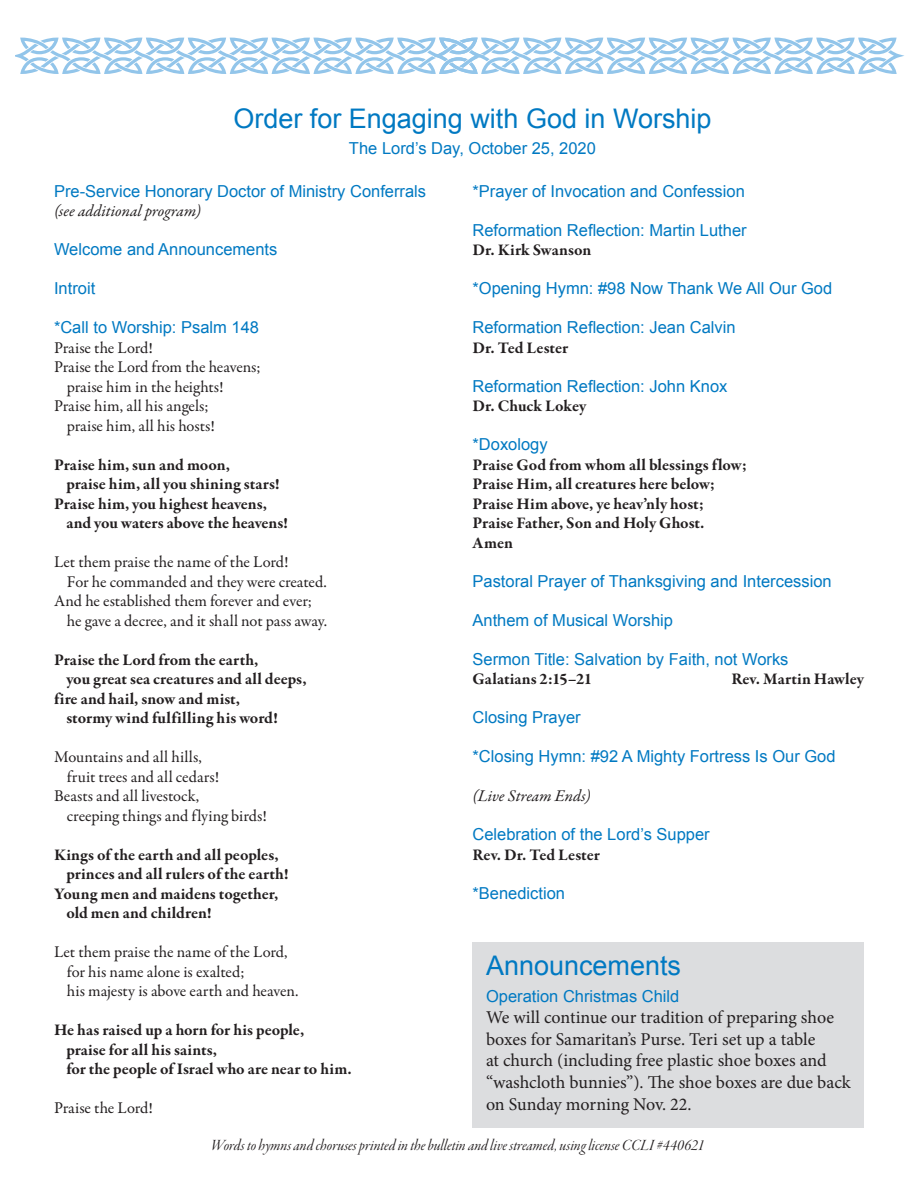
<style>
.page{position:relative;width:918px;height:1188px;background:#fff}
.page>*{position:absolute;margin:0;border:0;box-sizing:border-box;transform-origin:0 0}
.Heading{font:27px "Arial";color:#0079c2}
.t1{font:18px/21.6px "Minion Pro";letter-spacing:-.005em;color:#231f20}
.Body_Copy{font:700 16.5px "Garamond Premr Pro";color:#231f20}
.Subheading{font:16.5px "Arial";color:#0079c2}
.Body_Copy-2{font:16.5px "Garamond Premr Pro";color:#231f20}
.Body_Copy-3{font:16.5px "Garamond Premr Pro It Disp";color:#231f20}
.Body_Copy-4{font:italic 16.5px "Garamond Premr Pro";color:#231f20}
</style>
<div class="page">
<svg style="left:15px;top:37px;width:889px;height:37px"></svg>
<div style="left:472px;top:942px;width:392px;height:186px;background:#dcdddf"></div>
<p class="Heading" style="left:233px;top:100px;width:480px">Order for Engaging with God in Worship</p>
<p class="Subheading" style="left:349px;top:137px;width:249px">The Lord’s Day, October 25, 2020</p>
<p class="Subheading" style="left:54px;top:180px;width:374px">Pre-Service Honorary Doctor of Ministry Conferrals</p>
<p class="Body_Copy-4" style="left:54px;top:201px;width:149px">(see additional program)</p>
<p class="Subheading" style="left:54px;top:239px;width:225px">Welcome and Announcements</p>
<p class="Subheading" style="left:54px;top:278px;width:43px">Introit</p>
<p class="Subheading" style="left:54px;top:317px;width:207px">*Call to Worship: Psalm 148</p>
<p class="Body_Copy-2" style="left:54px;top:338px;width:100px">Praise the Lord!</p>
<p class="Body_Copy-2" style="left:54px;top:357px;width:208px">Praise the Lord from the heavens;</p>
<p class="Body_Copy-2" style="left:67px;top:377px;width:158px">praise him in the heights!</p>
<p class="Body_Copy-2" style="left:54px;top:396px;width:156px">Praise him, all his angels;</p>
<p class="Body_Copy-2" style="left:67px;top:416px;width:149px">praise him, all his hosts!</p>
<p class="Body_Copy" style="left:54px;top:454px;width:177px">Praise him, sun and moon,</p>
<p class="Body_Copy" style="left:66px;top:474px;width:215px">praise him, all you shining stars!</p>
<p class="Body_Copy" style="left:54px;top:493px;width:215px">Praise him, you highest heavens,</p>
<p class="Body_Copy" style="left:66px;top:513px;width:223px">and you waters above the heavens!</p>
<p class="Body_Copy-2" style="left:54px;top:552px;width:236px">Let them praise the name of the Lord!</p>
<p class="Body_Copy-2" style="left:67px;top:572px;width:262px">For he commanded and they were created.</p>
<p class="Body_Copy-2" style="left:54px;top:591px;width:260px">And he established them forever and ever;</p>
<p class="Body_Copy-2" style="left:67px;top:611px;width:262px">he gave a decree, and it shall not pass away.</p>
<p class="Body_Copy" style="left:54px;top:649px;width:206px">Praise the Lord from the earth,</p>
<p class="Body_Copy" style="left:66px;top:669px;width:242px">you great sea creatures and all deeps,</p>
<p class="Body_Copy" style="left:54px;top:688px;width:188px">fire and hail, snow and mist,</p>
<p class="Body_Copy" style="left:66px;top:708px;width:213px">stormy wind fulfilling his word!</p>
<p class="Body_Copy-2" style="left:54px;top:747px;width:149px">Mountains and all hills,</p>
<p class="Body_Copy-2" style="left:67px;top:767px;width:154px">fruit trees and all cedars!</p>
<p class="Body_Copy-2" style="left:54px;top:786px;width:147px">Beasts and all livestock,</p>
<p class="Body_Copy-2" style="left:67px;top:806px;width:201px">creeping things and flying birds!</p>
<p class="Body_Copy" style="left:54px;top:844px;width:226px">Kings of the earth and all peoples,</p>
<p class="Body_Copy" style="left:66px;top:864px;width:224px">princes and all rulers of the earth!</p>
<p class="Body_Copy" style="left:54px;top:883px;width:226px">Young men and maidens together,</p>
<p class="Body_Copy" style="left:66px;top:903px;width:147px">old men and children!</p>
<p class="Body_Copy-2" style="left:54px;top:942px;width:235px">Let them praise the name of the Lord,</p>
<p class="Body_Copy-2" style="left:67px;top:962px;width:179px">for his name alone is exalted;</p>
<p class="Body_Copy-2" style="left:67px;top:981px;width:233px">his majesty is above earth and heaven.</p>
<p class="Body_Copy" style="left:54px;top:1020px;width:252px">He has raised up a horn for his people,</p>
<p class="Body_Copy" style="left:66px;top:1039px;width:152px">praise for all his saints,</p>
<p class="Body_Copy" style="left:66px;top:1059px;width:287px">for the people of Israel who are near to him.</p>
<p class="Body_Copy-2" style="left:54px;top:1098px;width:100px">Praise the Lord!</p>
<p class="Subheading" style="left:472px;top:180px;width:274px">*Prayer of Invocation and Confession</p>
<p class="Subheading" style="left:472px;top:219px;width:276px">Reformation Reflection: Martin Luther</p>
<p class="Body_Copy" style="left:472px;top:240px;width:120px">Dr. Kirk Swanson</p>
<p class="Subheading" style="left:472px;top:278px;width:361px">*Opening Hymn: #98 Now Thank We All Our God</p>
<p class="Subheading" style="left:472px;top:317px;width:265px">Reformation Reflection: Jean Calvin</p>
<p class="Body_Copy" style="left:472px;top:337px;width:97px">Dr. Ted Lester</p>
<p class="Subheading" style="left:472px;top:375px;width:256px">Reformation Reflection: John Knox</p>
<p class="Body_Copy" style="left:472px;top:396px;width:115px">Dr. Chuck Lokey</p>
<p class="Subheading" style="left:472px;top:434px;width:77px">*Doxology</p>
<p class="Body_Copy" style="left:472px;top:454px;width:276px">Praise God from whom all blessings flow;</p>
<p class="Body_Copy" style="left:472px;top:474px;width:244px">Praise Him, all creatures here below;</p>
<p class="Body_Copy" style="left:472px;top:493px;width:233px">Praise Him above, ye heav’nly host;</p>
<p class="Body_Copy" style="left:472px;top:513px;width:234px">Praise Father, Son and Holy Ghost.</p>
<p class="Body_Copy" style="left:472px;top:532px;width:42px">Amen</p>
<p class="Subheading" style="left:472px;top:570px;width:361px">Pastoral Prayer of Thanksgiving and Intercession</p>
<p class="Subheading" style="left:472px;top:609px;width:202px">Anthem of Musical Worship</p>
<p class="Subheading" style="left:472px;top:648px;width:318px">Sermon Title: Salvation by Faith, not Works</p>
<p class="Body_Copy" style="left:472px;top:669px;width:121px">Galatians 2:15–21</p>
<p class="Body_Copy" style="left:731px;top:669px;width:134px">Rev. Martin Hawley</p>
<p class="Subheading" style="left:472px;top:707px;width:110px">Closing Prayer</p>
<p class="Subheading" style="left:472px;top:746px;width:365px">*Closing Hymn: #92 A Mighty Fortress Is Our God</p>
<p class="Body_Copy-4" style="left:472px;top:786px;width:120px">(Live Stream Ends)</p>
<p class="Subheading" style="left:472px;top:824px;width:239px">Celebration of the Lord’s Supper</p>
<p class="Body_Copy" style="left:472px;top:844px;width:129px">Rev. Dr. Ted Lester</p>
<p class="Subheading" style="left:472px;top:882px;width:94px">*Benediction</p>
<p class="Heading" style="left:486px;top:948px;width:197px">Announcements</p>
<p class="Subheading" style="left:486px;top:985px;width:195px">Operation Christmas Child</p>
<p class="t1" style="left:486px;top:1007px;width:366px">We will continue our tradition of preparing shoe boxes for Samaritan’s Purse. Teri set up a table<br>at church (including free plastic shoe boxes and “washcloth bunnies”). The shoe boxes are due back on Sunday morning Nov. 22.</p>
<p class="Body_Copy-3" style="left:211px;top:1136px;width:495px">Words to hymns and choruses printed in the bulletin and live streamed, using license CCLI #440621</p>
</div>
